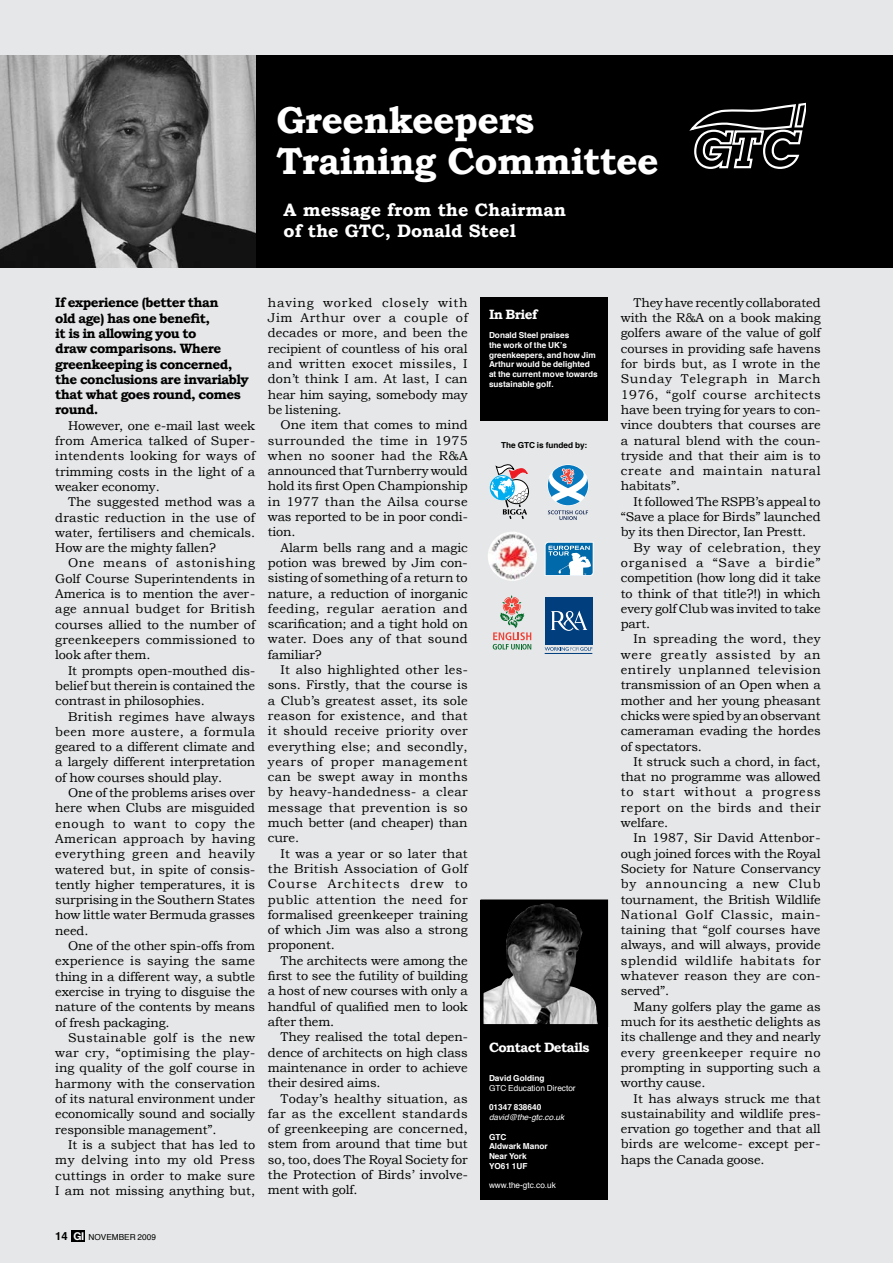
<style>
.page{position:relative;width:893px;height:1263px;background:#e6e7e8}
.page>*{position:absolute;margin:0;border:0;box-sizing:border-box;transform-origin:0 0}
.t1{font:700 37.5px/40.5px "Bookman Old Style";letter-spacing:-.02em;color:#fff}
.t2{font:700 18px/21.6px "Bookman Old Style";color:#fff}
.t3{font:700 13.5px/15.3px "Bookman Old Style";letter-spacing:-.04em;color:#000}
.t4{font:700 13.5px "Bookman Old Style";letter-spacing:-.04em;color:#fff}
.t5{font:12.75px/15.3px "Bookman Old Style";letter-spacing:-.01em;color:#000;text-align:justify}
.t6{font:700 8.25px/9.8px "Helvetica";color:#fff}
.t7{font:8.25px "Helvetica";color:#fff}
.t8{font:italic 8.25px "Helvetica";color:#fff}
.t9{font:700 8.25px "Helvetica";color:#000}
.t10{font:8.25px "Helvetica";color:#000}
.s1{font-weight:700;font-size:11.25px}
.s2{font-family:"Helvetica Neue";font-weight:700;font-size:10.8px;color:#fff}
</style>
<div class="page">
<div style="left:71px;top:1230px;width:14px;height:11px;background:#000"></div>
<div style="left:504px;top:479px;width:25px;height:25px;border:1px solid #000;border-radius:50%"></div>
<svg style="left:490px;top:464px;width:38px;height:55px"></svg>
<svg style="left:493px;top:595px;width:38px;height:54px"></svg>
<svg style="left:547px;top:464px;width:42px;height:42px"></svg>
<svg style="left:548px;top:465px;width:40px;height:55px"></svg>
<svg style="left:545px;top:542px;width:49px;height:34px"></svg>
<svg style="left:545px;top:647px;width:47px;height:4px"></svg>
<hr style="left:545px;top:653px;width:47px;height:1px;background:#003e7e">
<div style="left:545px;top:597px;width:47px;height:47px;background:#003e7e"></div>
<svg style="left:551px;top:610px;width:36px;height:21px"></svg>
<img style="left:488px;top:531px;width:49px;height:50px;border-radius:25px">
<div style="left:0;top:55px;width:893px;height:213px;background:#000"></div>
<svg style="left:690px;top:103px;width:115px;height:66px"></svg>
<div style="left:480px;top:298px;width:128px;height:123px;background:#000"></div>
<img style="left:0;top:55px;width:255px;height:213px">
<div style="left:480px;top:900px;width:128px;height:299px;background:#000"></div>
<img style="left:484px;top:903px;width:114px;height:120px">
<div style="left:480px;top:899px;width:128px;height:128px;border:3px solid #000"></div>
<h1 class="t1" style="left:276px;top:100px;width:384px">Greenkeepers<br>Training Committee</h1>
<h2 class="t2" style="left:284px;top:199px;width:284px">A message from the Chairman of the GTC, Donald Steel</h2>
<p class="t3" style="left:55px;top:295px;width:195px">If experience (better than<br>old age) has one benefit,<br>it is in allowing you to<br>draw comparisons. Where greenkeeping is concerned, the conclusions are invariably that what goes round, comes round.</p>
<p class="t5" style="left:55px;top:418px;width:201px;text-indent:13px">However, one e-mail last week from America talked of Super&shy;intendents looking for ways of trimming costs in the light of a weaker economy.</p>
<p class="t5" style="left:55px;top:494px;width:201px;text-indent:13px">The suggested method was a drastic reduction in the use of water, fertilisers and chemicals.<br>How are the mighty fallen?</p>
<p class="t5" style="left:55px;top:555px;width:201px;text-indent:13px">One means of astonishing Golf Course Superintendents in America is to mention the aver&shy;age annual budget for British courses allied to the number of greenkeepers commissioned to look after them.</p>
<p class="t5" style="left:55px;top:663px;width:201px;text-indent:13px">It prompts open-mouthed dis&shy;belief but therein is contained the contrast in philosophies.</p>
<p class="t5" style="left:55px;top:708px;width:201px;text-indent:13px">British regimes have always been more austere, a formula geared to a different climate and a largely different interpretation of how courses should play.</p>
<p class="t5" style="left:55px;top:785px;width:201px;text-indent:13px">One of the problems arises over here when Clubs are misguided enough to want to copy the American approach by having everything green and heavily watered but, in spite of consis&shy;tently higher temperatures, it is surprising in the Southern States how little water Bermuda grasses need.</p>
<p class="t5" style="left:55px;top:938px;width:201px;text-indent:13px">One of the other spin-offs from experience is saying the same thing in a different way, a subtle exercise in trying to disguise the nature of the contents by means of fresh packaging.</p>
<p class="t5" style="left:55px;top:1030px;width:201px;text-indent:13px">Sustainable golf is the new war cry, “optimising the play&shy;ing quality of the golf course in harmony with the conservation of its natural environment under economically sound and socially responsible management”.</p>
<p class="t5" style="left:55px;top:1137px;width:201px;text-indent:13px">It is a subject that has led to my delving into my old Press cuttings in order to make sure I am not missing anything but,</p>
<p class="t5" style="left:268px;top:295px;width:201px">having worked closely with Jim Arthur over a couple of decades or more, and been the recipient of countless of his oral and written exocet missiles, I don’t think I am. At last, I can hear him saying, somebody may be listening.</p>
<p class="t5" style="left:268px;top:417px;width:201px;text-indent:13px">One item that comes to mind surrounded the time in 1975 when no sooner had the R&amp;A announced that Turnberry would hold its first Open Championship in 1977 than the Ailsa course was reported to be in poor condi&shy;tion.</p>
<p class="t5" style="left:268px;top:540px;width:201px;text-indent:13px">Alarm bells rang and a magic potion was brewed by Jim con&shy;sisting of something of a return to nature, a reduction of inorganic feeding, regular aeration and scarification; and a tight hold on water. Does any of that sound familiar?</p>
<p class="t5" style="left:268px;top:662px;width:201px;text-indent:13px">It also highlighted other les&shy;sons. Firstly, that the course is a Club’s greatest asset, its sole reason for existence, and that it should receive priority over everything else; and secondly, years of proper management can be swept away in months by heavy-handedness- a clear message that prevention is so much better (and cheaper) than cure.</p>
<p class="t5" style="left:268px;top:846px;width:201px;text-indent:13px">It was a year or so later that the British Association of Golf Course Architects drew to public attention the need for formalised greenkeeper training of which Jim was also a strong proponent.</p>
<p class="t5" style="left:268px;top:953px;width:201px;text-indent:13px">The architects were among the first to see the futility of building a host of new courses with only a handful of qualified men to look after them.</p>
<p class="t5" style="left:268px;top:1029px;width:201px;text-indent:13px">They realised the total depen&shy;dence of architects on high class maintenance in order to achieve their desired aims.</p>
<p class="t5" style="left:268px;top:1090px;width:201px;text-indent:13px">Today’s healthy situation, as far as the excellent standards of greenkeeping are concerned, stem from around that time but so, too, does The Royal Society for the Protection of Birds’ involve&shy;ment with golf.</p>
<p class="t10" style="left:55px;top:1231px;width:102px"><span class="s1">14</span> <span class="s2">GI</span> NOVEMBER 2009</p>
<p class="t4" style="left:489px;top:306px;width:50px">In Brief</p>
<p class="t6" style="left:489px;top:330px;width:110px">Donald Steel praises<br>the work of the UK’s greenkeepers, and how Jim<br>Arthur would be delighted at the current move towards sustainable golf.</p>
<p class="t9" style="left:501px;top:439px;width:88px">The GTC is funded by:</p>
<p class="t4" style="left:489px;top:1039px;width:102px">Contact Details</p>
<p class="t6" style="left:489px;top:1073px;width:57px">David Golding</p>
<p class="t7" style="left:489px;top:1081px;width:88px">GTC Education Director</p>
<p class="t6" style="left:489px;top:1102px;width:54px">01347 838640</p>
<p class="t8" style="left:489px;top:1111px;width:77px">david@the-gtc.co.uk</p>
<p class="t6" style="left:489px;top:1132px;width:60px">GTC<br>Aldwark Manor<br>Near York<br>YO61 1UF</p>
<p class="t7" style="left:489px;top:1179px;width:68px">www.the-gtc.co.uk</p>
<p class="t5" style="left:621px;top:295px;width:201px;text-indent:13px">They have recently collaborated with the R&amp;A on a book making golfers aware of the value of golf courses in providing safe havens for birds but, as I wrote in the Sunday Telegraph in March 1976, “golf course architects have been trying for years to con&shy;vince doubters that courses are a natural blend with the coun&shy;tryside and that their aim is to create and maintain natural habitats”.</p>
<p class="t5" style="left:621px;top:494px;width:201px;text-indent:13px">It followed The RSPB’s appeal to “Save a place for Birds” launched by its then Director, Ian Prestt.</p>
<p class="t5" style="left:621px;top:540px;width:201px;text-indent:13px">By way of celebration, they organised a “Save a birdie” competition (how long did it take to think of that title?!) in which every golf Club was invited to take part.</p>
<p class="t5" style="left:621px;top:631px;width:201px;text-indent:13px">In spreading the word, they were greatly assisted by an entirely unplanned television transmission of an Open when a mother and her young pheasant chicks were spied by an observant cameraman evading the hordes of spectators.</p>
<p class="t5" style="left:621px;top:754px;width:201px;text-indent:13px">It struck such a chord, in fact, that no programme was allowed to start without a progress report on the birds and their welfare.</p>
<p class="t5" style="left:621px;top:830px;width:201px;text-indent:13px">In 1987, Sir David Attenbor&shy;ough joined forces with the Royal Society for Nature Conservancy by announcing a new Club tournament, the British Wildlife National Golf Classic, main&shy;taining that “golf courses have always, and will always, provide splendid wildlife habitats for whatever reason they are con&shy;served”.</p>
<p class="t5" style="left:621px;top:999px;width:201px;text-indent:13px">Many golfers play the game as much for its aesthetic delights as its challenge and they and nearly every greenkeeper require no prompting in supporting such a worthy cause.</p>
<p class="t5" style="left:621px;top:1090px;width:201px;text-indent:13px">It has always struck me that sustainability and wildlife pres&shy;ervation go together and that all birds are welcome- except per&shy;haps the Canada goose.</p>
</div>
